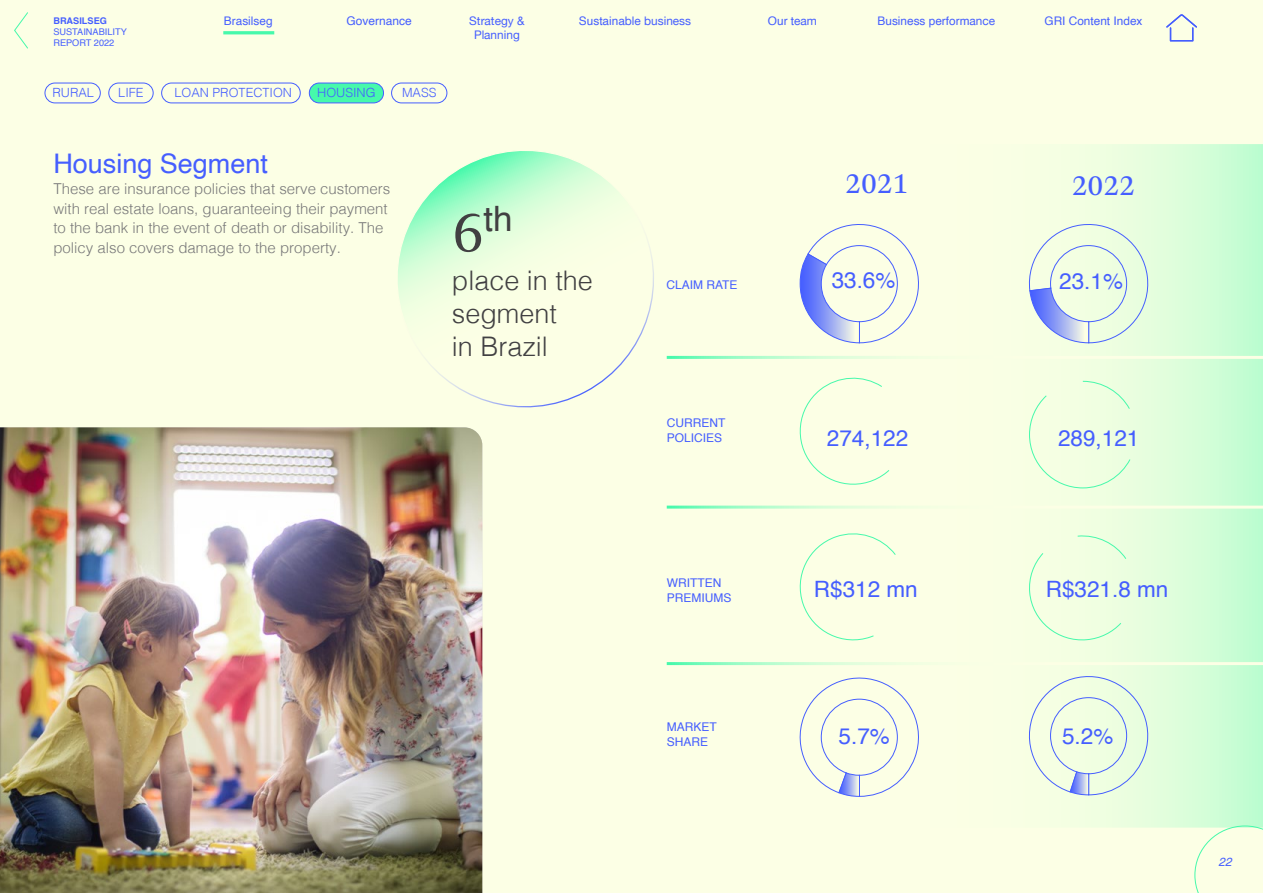
<style>
.page{position:relative;width:1263px;height:893px;background:#fcffe5}
.page>*{position:absolute;margin:0;border:0;box-sizing:border-box;transform-origin:0 0}
.t1{font:34.95px "Helvetica";color:#414042}
.t2{font:30px "Arnhem";color:#455eff}
.t3{font:300 27px/33px "Helvetica";color:#414042}
.t4{font:27px "Helvetica";color:#455eff}
.t5{font:22.5px "Helvetica";color:#455eff}
.t6{font:300 15px/19.5px "Helvetica";color:#787879}
.t7{font:300 12.6px "Helvetica";color:#455eff}
.t8{font:12px/15px "Helvetica";color:#455eff}
.t9{font:11.85px "Helvetica";color:#455eff}
.t10{font:11.85px/14.2px "Helvetica Neue";color:#455eff;text-align:center}
.t11{font:italic 11.85px "Helvetica";color:#455eff}
.t12{font:9.15px/11.1px "Helvetica";color:#455eff}
.t13{font:700 9.15px "Helvetica";color:#455eff}
.s1{font-family:"Helvetica Neue"}
.s2{font-family:"Helvetica"}
.s3{font-family:"Arnhem";font-size:60px}
</style>
<div class="page">
<div style="left:309px;top:83px;width:74px;height:20px;background:#46f9ab;border-radius:10px"></div>
<div style="left:309px;top:83px;width:75px;height:20px;border:1px solid #455eff;border-radius:10px"></div>
<svg style="left:666px;top:144px;width:597px;height:684px"></svg>
<hr style="left:667px;top:506px;width:596px;height:3px;background:#fff">
<hr style="left:667px;top:662px;width:596px;height:3px;background:#fff">
<hr style="left:667px;top:356px;width:596px;height:3px;background:#fff">
<svg style="left:794px;top:375px;width:96px;height:116px"></svg>
<svg style="left:794px;top:529px;width:102px;height:117px"></svg>
<div style="left:1029px;top:381px;width:102px;height:108px;background:#f2ffe2"></div>
<div style="left:1028px;top:534px;width:99px;height:108px;background:#f2ffe2"></div>
<div style="left:45px;top:83px;width:55px;height:20px;border:1px solid #455eff;border-radius:10px"></div>
<div style="left:109px;top:83px;width:44px;height:20px;border:1px solid #455eff;border-radius:10px"></div>
<svg style="left:398px;top:144px;width:274px;height:281px"></svg>
<img style="left:0;top:427px;width:482px;height:466px">
<svg style="left:800px;top:216px;width:127px;height:127px"></svg>
<svg style="left:1026px;top:221px;width:125px;height:122px"></svg>
<svg style="left:792px;top:670px;width:135px;height:127px"></svg>
<svg style="left:1022px;top:669px;width:133px;height:126px"></svg>
<div style="left:161px;top:83px;width:139px;height:20px;border:1px solid #455eff;border-radius:10px"></div>
<div style="left:391px;top:83px;width:56px;height:20px;border:1px solid #455eff;border-radius:10px"></div>
<svg style="left:1194px;top:826px;width:69px;height:67px"></svg>
<svg style="left:14px;top:12px;width:14px;height:37px"></svg>
<hr style="left:223px;top:31px;width:51px;height:3px;background:#46f9ab">
<svg style="left:1166px;top:14px;width:31px;height:27px"></svg>
<p class="t13" style="left:53px;top:15px;width:55px">BRASILSEG</p>
<p class="t9" style="left:877px;top:12px;width:119px">Business perform<span class="s1">ance</span></p>
<p class="t9" style="left:1044px;top:12px;width:99px">GRI Content Index</p>
<p class="t12" style="left:53px;top:26px;width:75px">SUSTAINABILITY<br>REPORT 2022</p>
<p class="t9" style="left:224px;top:12px;width:50px">Brasilseg</p>
<p class="t8" style="left:346px;top:14px;width:67px">Governance</p>
<p class="t10" style="left:469px;top:15px;width:57px">Strategy &amp;<br>Planning</p>
<p class="t10" style="left:579px;top:15px;width:114px"><span class="s2">Sustaina</span>ble business</p>
<p class="t9" style="left:768px;top:12px;width:51px">Our t<span class="s1">eam</span></p>
<p class="t7" style="left:52px;top:82px;width:43px">RURAL</p>
<p class="t7" style="left:118px;top:82px;width:27px">LIFE</p>
<p class="t7" style="left:175px;top:82px;width:119px">LOAN PROTECTION</p>
<p class="t7" style="left:317px;top:82px;width:60px">HOUSING</p>
<p class="t7" style="left:402px;top:82px;width:36px">MASS</p>
<h3 class="t4" style="left:53px;top:143px;width:216px">Housing Segment</h3>
<p class="t6" style="left:53px;top:178px;width:338px">These are insurance policies that serve customers with real estate loans, guaranteeing their payment to the bank in the event of death or disability. The policy also covers damage to the property.</p>
<h1 class="t1" style="left:452px;top:192px;width:62px"><span class="s3">6</span>th</h1>
<h3 class="t3" style="left:452px;top:262px;width:143px">place in the segment<br>in Brazil</h3>
<p class="t8" style="left:666px;top:277px;width:73px">CLAIM RATE</p>
<p class="t8" style="left:667px;top:415px;width:60px">CURRENT<br>POLICIES</p>
<p class="t8" style="left:667px;top:576px;width:66px">WRITTEN<br>PREMIUMS</p>
<p class="t8" style="left:667px;top:720px;width:52px">MARKET<br>SHARE</p>
<h2 class="t2" style="left:845px;top:167px;width:65px">2021</h2>
<h2 class="t2" style="left:1072px;top:168px;width:65px">2022</h2>
<h3 class="t5" style="left:832px;top:262px;width:65px">33.6%</h3>
<h3 class="t5" style="left:1059px;top:264px;width:65px">23.1%</h3>
<h3 class="t5" style="left:827px;top:420px;width:83px">274,122</h3>
<h3 class="t5" style="left:1058px;top:420px;width:83px">289,121</h3>
<h3 class="t5" style="left:814px;top:572px;width:105px">R$312 mn</h3>
<h3 class="t5" style="left:1046px;top:572px;width:124px">R$321.8 mn</h3>
<h3 class="t5" style="left:838px;top:719px;width:53px">5.7%</h3>
<h3 class="t5" style="left:1062px;top:719px;width:53px">5.2%</h3>
<p class="t11" style="left:1218px;top:855px;width:15px">22</p>
</div>
